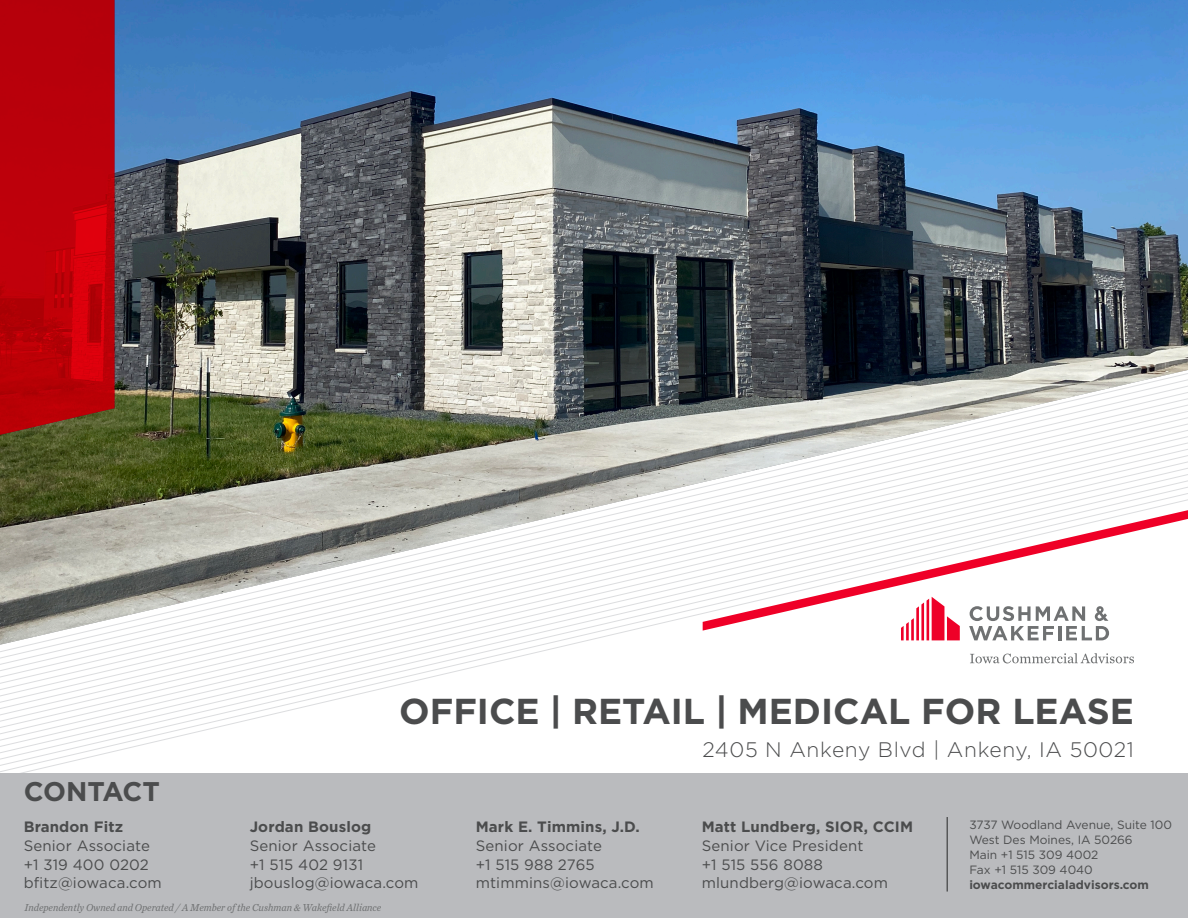
<style>
.page{position:relative;width:1188px;height:918px;background:#fff}
.page>*{position:absolute;margin:0;border:0;box-sizing:border-box;transform-origin:0 0}
.t1{font:700 36px "Gotham";color:#4b4c4d}
.t2{font:700 27px "Gotham";letter-spacing:-.01em;color:#4b4c4d}
.t3{font:300 21px "Gotham";letter-spacing:.03em;color:#4b4c4d}
.t4{font:15px "Gotham";letter-spacing:.01em;color:#4b4c4d}
.t5{font:700 15px "Gotham";letter-spacing:.01em;color:#4b4c4d}
.URL{font:12px/15px "Gotham";color:#4b4c4d}
.URL-2{font:700 12px "Gotham";color:#4b4c4d}
.disclaimer{font:italic 10.5px "Chronicle Text G2";color:#6f7172;scale:.95 1}
</style>
<div class="page">
<svg style="left:0;top:645px;width:1133px;height:128px"></svg>
<div style="left:0;top:773px;width:1188px;height:145px;background:#babbbe"></div>
<img style="left:0;top:0;width:1188px;height:645px">
<svg style="left:0;top:0;width:114px;height:495px;background:#ac0c0d"></svg>
<svg style="left:901px;top:597px;width:59px;height:43px"></svg>
<svg style="left:969px;top:606px;width:140px;height:34px"></svg>
<svg style="left:970px;top:653px;width:164px;height:10px"></svg>
<hr style="left:946px;top:817px;width:2px;height:75px;background:#4b4c4d">
<p class="t1" style="left:399px;top:688px;width:736px">OFFICE | RETAIL | MEDICAL FOR LEASE</p>
<p class="t2" style="left:24px;top:774px;width:138px">CONTACT</p>
<p class="t5" style="left:24px;top:817px;width:101px">Brandon Fitz</p>
<p class="t4" style="left:24px;top:836px;width:128px">Senior Associate</p>
<p class="t4" style="left:24px;top:855px;width:127px">+1 319 400 0202</p>
<p class="t4" style="left:24px;top:873px;width:140px">bfitz@iowaca.com</p>
<p class="t5" style="left:250px;top:817px;width:123px">Jordan Bouslog</p>
<p class="t4" style="left:250px;top:836px;width:128px">Senior Associate</p>
<p class="t4" style="left:250px;top:855px;width:115px">+1 515 402 9131</p>
<p class="t4" style="left:250px;top:873px;width:170px">jbouslog@iowaca.com</p>
<p class="disclaimer" style="left:24px;top:899px;width:377px">Independently Owned and Operated / A Member of the Cushman &amp; Wakefield Alliance</p>
<p class="t5" style="left:476px;top:817px;width:166px">Mark E. Timmins, J.D.</p>
<p class="t4" style="left:476px;top:836px;width:128px">Senior Associate</p>
<p class="t4" style="left:476px;top:855px;width:121px">+1 515 988 2765</p>
<p class="t4" style="left:476px;top:873px;width:180px">mtimmins@iowaca.com</p>
<p class="t3" style="left:702px;top:736px;width:433px">2405 N Ankeny Blvd | Ankeny, IA 50021</p>
<p class="t5" style="left:702px;top:817px;width:213px">Matt Lundberg, SIOR, CCIM</p>
<p class="t4" style="left:702px;top:836px;width:163px">Senior Vice President</p>
<p class="t4" style="left:702px;top:855px;width:123px">+1 515 556 8088</p>
<p class="t4" style="left:702px;top:873px;width:188px">mlundberg@iowaca.com</p>
<p class="URL" style="left:969px;top:817px;width:204px">3737 Woodland Avenue, Suite 100<br>West Des Moines, IA 50266<br>Main +1 515 309 4002<br>Fax +1 515 309 4040</p>
<p class="URL-2" style="left:969px;top:877px;width:181px">iowacommercialadvisors.com</p>
</div>
